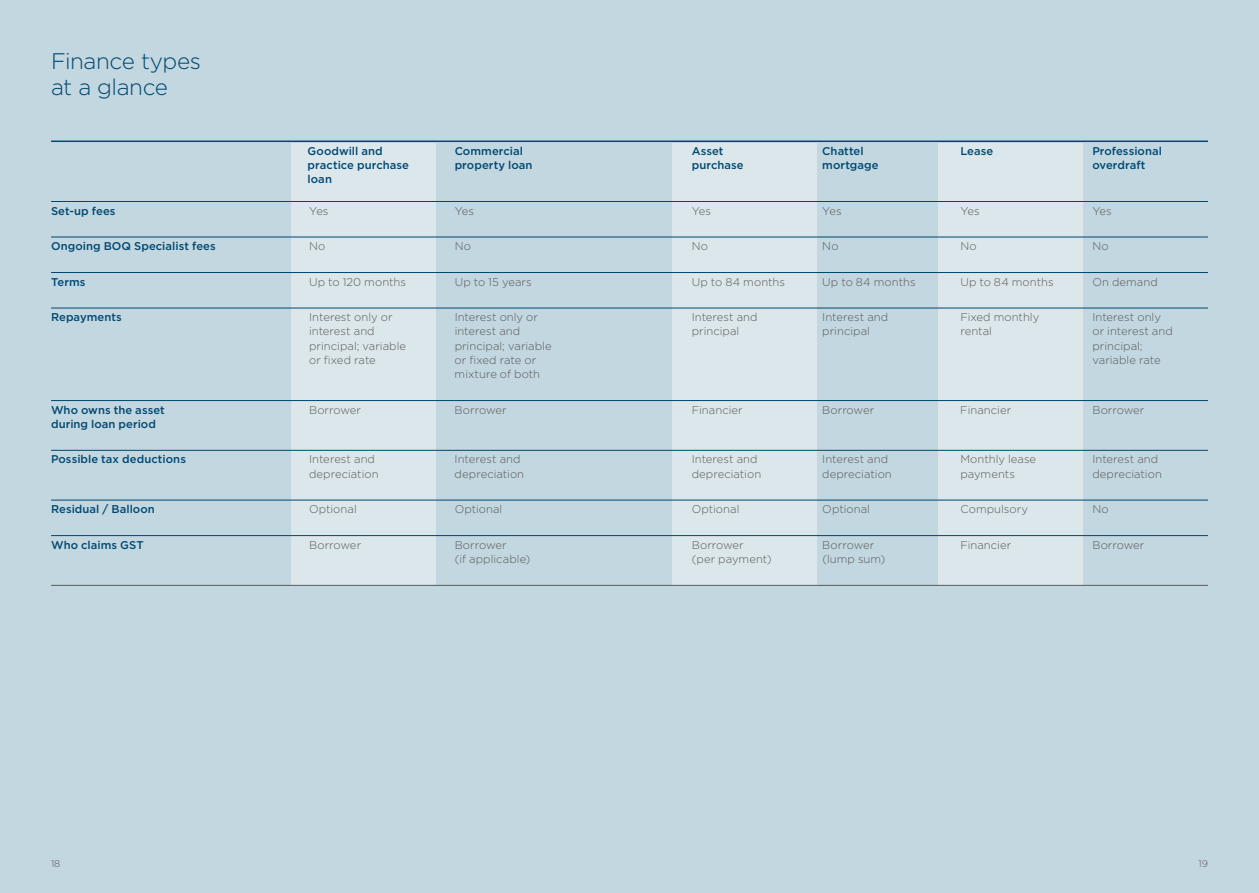
<style>
.page{position:relative;width:1259px;height:893px;background:#c2d7e0}
.page>*{position:absolute;margin:0;border:0;box-sizing:border-box;transform-origin:0 0}
.t1{font:300 22.5px/25.5px "Gotham";letter-spacing:-.02em;color:#004770}
.t2{font:300 11.25px "Gotham";letter-spacing:.005em;color:#58595b}
.t3{font:500 11.25px "Gotham";letter-spacing:.005em;color:#004770}
.t4{font:300 9.75px "Gotham";color:#58595b}
</style>
<div class="page">
<div style="left:291px;top:143px;width:144px;height:443px;background:#dce7ec"></div>
<div style="left:672px;top:143px;width:144px;height:443px;background:#dce7ec"></div>
<div style="left:939px;top:143px;width:144px;height:443px;background:#dce7ec"></div>
<hr style="left:51px;top:141px;width:1157px;height:1px;background:#004770">
<hr style="left:51px;top:201px;width:1157px;height:1px;background:#004770">
<hr style="left:51px;top:237px;width:1157px;height:1px;background:#004770">
<hr style="left:51px;top:272px;width:1157px;height:1px;background:#004770">
<hr style="left:51px;top:308px;width:1157px;height:1px;background:#004770">
<hr style="left:51px;top:400px;width:1157px;height:1px;background:#004770">
<hr style="left:51px;top:450px;width:1157px;height:1px;background:#004770">
<hr style="left:51px;top:500px;width:1157px;height:1px;background:#004770">
<hr style="left:51px;top:535px;width:1157px;height:1px;background:#004770">
<hr style="left:51px;top:585px;width:1157px;height:1px;background:#58595b">
<h1 class="t1" style="left:51px;top:48px;width:151px">Finance types at a glance</h1>
<p class="t3" style="left:308px;top:143px;width:77px">Goodwill and</p>
<p class="t3" style="left:455px;top:143px;width:70px">Commercial</p>
<p class="t3" style="left:692px;top:143px;width:33px">Asset</p>
<p class="t3" style="left:822px;top:143px;width:43px">Chattel</p>
<p class="t3" style="left:960px;top:143px;width:34px">Lease</p>
<p class="t3" style="left:1092px;top:143px;width:71px">Professional</p>
<p class="t3" style="left:308px;top:158px;width:103px">practice purchase</p>
<p class="t3" style="left:455px;top:158px;width:79px">property loan</p>
<p class="t3" style="left:692px;top:158px;width:53px">purchase</p>
<p class="t3" style="left:822px;top:158px;width:58px">mortgage</p>
<p class="t3" style="left:1092px;top:158px;width:55px">overdraft</p>
<p class="t3" style="left:308px;top:172px;width:26px">loan</p>
<p class="t3" style="left:51px;top:203px;width:66px">Set-up fees</p>
<p class="t2" style="left:309px;top:203px;width:21px">Yes</p>
<p class="t2" style="left:455px;top:203px;width:21px">Yes</p>
<p class="t2" style="left:692px;top:203px;width:21px">Yes</p>
<p class="t2" style="left:822px;top:203px;width:21px">Yes</p>
<p class="t2" style="left:960px;top:203px;width:21px">Yes</p>
<p class="t2" style="left:1092px;top:203px;width:21px">Yes</p>
<p class="t3" style="left:51px;top:239px;width:166px">Ongoing BOQ Specialist fees</p>
<p class="t2" style="left:309px;top:239px;width:18px">No</p>
<p class="t2" style="left:455px;top:239px;width:18px">No</p>
<p class="t2" style="left:692px;top:239px;width:18px">No</p>
<p class="t2" style="left:822px;top:239px;width:18px">No</p>
<p class="t2" style="left:960px;top:239px;width:18px">No</p>
<p class="t2" style="left:1092px;top:239px;width:18px">No</p>
<p class="t3" style="left:51px;top:274px;width:36px">Terms</p>
<p class="t2" style="left:309px;top:274px;width:98px">Up to 120 months</p>
<p class="t2" style="left:455px;top:274px;width:79px">Up to 15 years</p>
<p class="t2" style="left:692px;top:274px;width:95px">Up to 84 months</p>
<p class="t2" style="left:822px;top:274px;width:95px">Up to 84 months</p>
<p class="t2" style="left:960px;top:274px;width:95px">Up to 84 months</p>
<p class="t2" style="left:1092px;top:274px;width:67px">On demand</p>
<p class="t3" style="left:51px;top:310px;width:72px">Repayments</p>
<p class="t2" style="left:309px;top:310px;width:85px">Interest only or</p>
<p class="t2" style="left:455px;top:310px;width:85px">Interest only or</p>
<p class="t2" style="left:692px;top:310px;width:67px">Interest and</p>
<p class="t2" style="left:822px;top:310px;width:67px">Interest and</p>
<p class="t2" style="left:960px;top:310px;width:80px">Fixed monthly</p>
<p class="t2" style="left:1092px;top:310px;width:70px">Interest only</p>
<p class="t2" style="left:309px;top:324px;width:67px">interest and</p>
<p class="t2" style="left:455px;top:324px;width:67px">interest and</p>
<p class="t2" style="left:692px;top:324px;width:49px">principal</p>
<p class="t2" style="left:822px;top:324px;width:49px">principal</p>
<p class="t2" style="left:960px;top:324px;width:33px">rental</p>
<p class="t2" style="left:1092px;top:324px;width:82px">or interest and</p>
<p class="t2" style="left:309px;top:338px;width:98px">principal; variable</p>
<p class="t2" style="left:455px;top:338px;width:98px">principal; variable</p>
<p class="t2" style="left:1092px;top:338px;width:52px">principal;</p>
<p class="t2" style="left:309px;top:353px;width:68px">or fixed rate</p>
<p class="t2" style="left:455px;top:353px;width:83px">or fixed rate or</p>
<p class="t2" style="left:1092px;top:353px;width:70px">variable rate</p>
<p class="t2" style="left:455px;top:367px;width:87px">mixture of both</p>
<p class="t3" style="left:51px;top:402px;width:115px">Who owns the asset</p>
<p class="t2" style="left:309px;top:402px;width:54px">Borrower</p>
<p class="t2" style="left:455px;top:402px;width:54px">Borrower</p>
<p class="t2" style="left:692px;top:402px;width:52px">Financier</p>
<p class="t2" style="left:822px;top:402px;width:54px">Borrower</p>
<p class="t2" style="left:960px;top:402px;width:52px">Financier</p>
<p class="t2" style="left:1092px;top:402px;width:54px">Borrower</p>
<p class="t3" style="left:51px;top:416px;width:106px">during loan period</p>
<p class="t3" style="left:51px;top:452px;width:136px">Possible tax deductions</p>
<p class="t2" style="left:309px;top:452px;width:67px">Interest and</p>
<p class="t2" style="left:455px;top:452px;width:67px">Interest and</p>
<p class="t2" style="left:692px;top:452px;width:67px">Interest and</p>
<p class="t2" style="left:822px;top:452px;width:67px">Interest and</p>
<p class="t2" style="left:960px;top:452px;width:77px">Monthly lease</p>
<p class="t2" style="left:1092px;top:452px;width:67px">Interest and</p>
<p class="t2" style="left:309px;top:466px;width:71px">depreciation</p>
<p class="t2" style="left:455px;top:466px;width:71px">depreciation</p>
<p class="t2" style="left:692px;top:466px;width:71px">depreciation</p>
<p class="t2" style="left:822px;top:466px;width:71px">depreciation</p>
<p class="t2" style="left:960px;top:466px;width:56px">payments</p>
<p class="t2" style="left:1092px;top:466px;width:71px">depreciation</p>
<p class="t3" style="left:51px;top:502px;width:105px">Residual / Balloon</p>
<p class="t2" style="left:309px;top:502px;width:49px">Optional</p>
<p class="t2" style="left:455px;top:502px;width:49px">Optional</p>
<p class="t2" style="left:692px;top:502px;width:49px">Optional</p>
<p class="t2" style="left:822px;top:502px;width:49px">Optional</p>
<p class="t2" style="left:960px;top:502px;width:69px">Compulsory</p>
<p class="t2" style="left:1092px;top:502px;width:18px">No</p>
<p class="t3" style="left:51px;top:537px;width:94px">Who claims GST</p>
<p class="t2" style="left:309px;top:538px;width:54px">Borrower</p>
<p class="t2" style="left:455px;top:538px;width:54px">Borrower</p>
<p class="t2" style="left:692px;top:538px;width:54px">Borrower</p>
<p class="t2" style="left:822px;top:538px;width:54px">Borrower</p>
<p class="t2" style="left:960px;top:538px;width:52px">Financier</p>
<p class="t2" style="left:1092px;top:538px;width:54px">Borrower</p>
<p class="t2" style="left:455px;top:552px;width:77px">(if applicable)</p>
<p class="t2" style="left:692px;top:552px;width:81px">(per payment)</p>
<p class="t2" style="left:822px;top:552px;width:65px">(lump sum)</p>
<p class="t4" style="left:51px;top:857px;width:11px">18</p>
<p class="t4" style="left:1198px;top:857px;width:11px">19</p>
</div>
